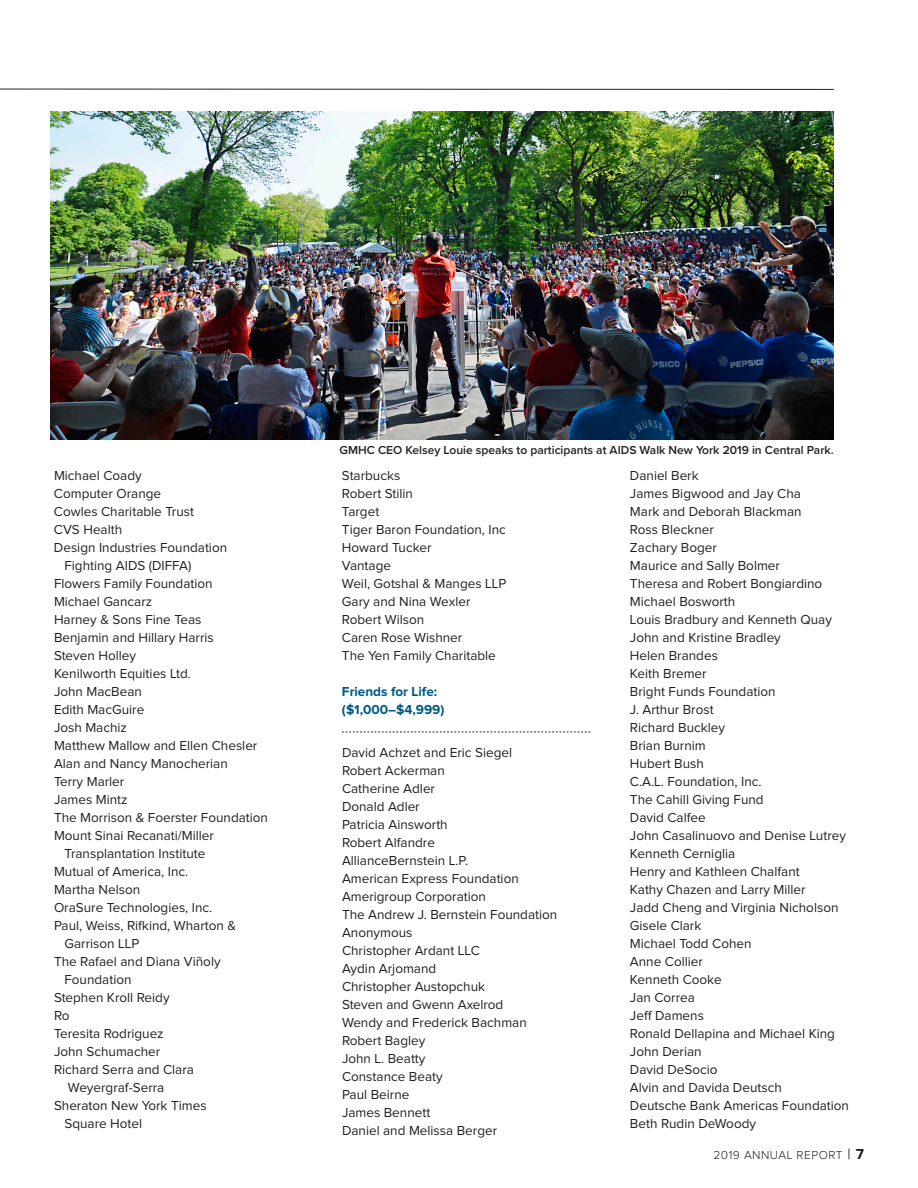
<style>
.page{position:relative;width:918px;height:1188px;background:#fff}
.page>*{position:absolute;margin:0;border:0;box-sizing:border-box;transform-origin:0 0}
.IMO-10pt{font:13.5px/18px "Proxima Nova";color:#231f20}
.IMO-10pt-2{font:700 13.5px/18px "Proxima Nova";color:#005983}
.IMO-10pt-3{font:600 12px "Proxima Nova";color:#231f20}
.t1{font:300 12px "Proxima Nova";letter-spacing:.04em;color:#231f20}
.s1{font-weight:400;font-size:15px}
.s2{font-weight:700;font-size:15px}
</style>
<div class="page">
<img style="left:51px;top:111px;width:783px;height:329px">
<svg style="left:342px;top:732px;width:248px;height:1px"></svg>
<svg style="left:0;top:88px;width:834px;height:2px;background:#908e8e"></svg>
<p class="IMO-10pt" style="left:54px;top:467px;width:89px">Michael Coady</p>
<p class="IMO-10pt" style="left:54px;top:485px;width:109px">Computer Orange</p>
<p class="IMO-10pt" style="left:54px;top:503px;width:142px">Cowles Charitable Trust</p>
<p class="IMO-10pt" style="left:54px;top:521px;width:70px">CVS Health</p>
<p class="IMO-10pt" style="left:54px;top:539px;width:175px">Design Industries Foundation</p>
<p class="IMO-10pt" style="left:64px;top:557px;width:129px">Fighting AIDS (DIFFA)</p>
<p class="IMO-10pt" style="left:54px;top:575px;width:160px">Flowers Family Foundation</p>
<p class="IMO-10pt" style="left:54px;top:593px;width:100px">Michael Gancarz</p>
<p class="IMO-10pt" style="left:54px;top:611px;width:149px">Harney &amp; Sons Fine Teas</p>
<p class="IMO-10pt" style="left:54px;top:629px;width:161px">Benjamin and Hillary Harris</p>
<p class="IMO-10pt" style="left:54px;top:647px;width:84px">Steven Holley</p>
<p class="IMO-10pt" style="left:54px;top:665px;width:139px">Kenilworth Equities Ltd.</p>
<p class="IMO-10pt" style="left:54px;top:683px;width:89px">John MacBean</p>
<p class="IMO-10pt" style="left:54px;top:701px;width:92px">Edith MacGuire</p>
<p class="IMO-10pt" style="left:54px;top:719px;width:74px">Josh Machiz</p>
<p class="IMO-10pt" style="left:54px;top:737px;width:205px">Matthew Mallow and Ellen Chesler</p>
<p class="IMO-10pt" style="left:54px;top:755px;width:175px">Alan and Nancy Manocherian</p>
<p class="IMO-10pt" style="left:54px;top:773px;width:72px">Terry Marler</p>
<p class="IMO-10pt" style="left:54px;top:791px;width:75px">James Mintz</p>
<p class="IMO-10pt" style="left:54px;top:809px;width:216px">The Morrison &amp; Foerster Foundation</p>
<p class="IMO-10pt" style="left:54px;top:827px;width:161px">Mount Sinai Recanati/Miller</p>
<p class="IMO-10pt" style="left:64px;top:845px;width:142px">Transplantation Institute</p>
<p class="IMO-10pt" style="left:54px;top:863px;width:136px">Mutual of America, Inc.</p>
<p class="IMO-10pt" style="left:54px;top:881px;width:88px">Martha Nelson</p>
<p class="IMO-10pt" style="left:54px;top:899px;width:160px">OraSure Technologies, Inc.</p>
<p class="IMO-10pt" style="left:54px;top:917px;width:184px">Paul, Weiss, Rifkind, Wharton &amp;</p>
<p class="IMO-10pt" style="left:64px;top:935px;width:76px">Garrison LLP</p>
<p class="IMO-10pt" style="left:54px;top:953px;width:168px">The Rafael and Diana Viñoly</p>
<p class="IMO-10pt" style="left:64px;top:971px;width:69px">Foundation</p>
<p class="IMO-10pt" style="left:54px;top:989px;width:117px">Stephen Kroll Reidy</p>
<p class="IMO-10pt" style="left:54px;top:1007px;width:17px">Ro</p>
<p class="IMO-10pt" style="left:54px;top:1025px;width:111px">Teresita Rodriguez</p>
<p class="IMO-10pt" style="left:54px;top:1043px;width:108px">John Schumacher</p>
<p class="IMO-10pt" style="left:54px;top:1061px;width:142px">Richard Serra and Clara</p>
<p class="IMO-10pt" style="left:68px;top:1079px;width:98px">Weyergraf-Serra</p>
<p class="IMO-10pt" style="left:54px;top:1097px;width:154px">Sheraton New York Times</p>
<p class="IMO-10pt" style="left:64px;top:1115px;width:79px">Square Hotel</p>
<p class="IMO-10pt-3" style="left:339px;top:441px;width:496px">GMHC CEO Kelsey Louie speaks to participants at AIDS Walk New York 2019 in Central Park.</p>
<p class="IMO-10pt" style="left:342px;top:467px;width:166px">Starbucks<br>Robert Stilin<br>Target<br>Tiger Baron Foundation, Inc<br>Howard Tucker<br>Vantage<br>Weil, Gotshal &amp; Manges LLP<br>Gary and Nina Wexler<br>Robert Wilson<br>Caren Rose Wishner</p>
<p class="IMO-10pt" style="left:342px;top:647px;width:155px">The Yen Family Charitable</p>
<p class="IMO-10pt-2" style="left:342px;top:683px;width:104px">Friends for Life: ($1,000–$4,999)</p>
<p class="IMO-10pt" style="left:342px;top:744px;width:172px">David Achzet and Eric Siegel</p>
<p class="IMO-10pt" style="left:342px;top:762px;width:104px">Robert Ackerman</p>
<p class="IMO-10pt" style="left:342px;top:780px;width:95px">Catherine Adler</p>
<p class="IMO-10pt" style="left:342px;top:798px;width:79px">Donald Adler</p>
<p class="IMO-10pt" style="left:342px;top:816px;width:107px">Patricia Ainsworth</p>
<p class="IMO-10pt" style="left:342px;top:834px;width:94px">Robert Alfandre</p>
<p class="IMO-10pt" style="left:342px;top:852px;width:128px">AllianceBernstein L.P.</p>
<p class="IMO-10pt" style="left:342px;top:870px;width:178px">American Express Foundation</p>
<p class="IMO-10pt" style="left:342px;top:888px;width:145px">Amerigroup Corporation</p>
<p class="IMO-10pt" style="left:342px;top:906px;width:217px">The Andrew J. Bernstein Foundation</p>
<p class="IMO-10pt" style="left:342px;top:924px;width:72px">Anonymous</p>
<p class="IMO-10pt" style="left:342px;top:942px;width:139px">Christopher Ardant LLC</p>
<p class="IMO-10pt" style="left:342px;top:960px;width:96px">Aydin Arjomand</p>
<p class="IMO-10pt" style="left:342px;top:978px;width:145px">Christopher Austopchuk</p>
<p class="IMO-10pt" style="left:342px;top:996px;width:163px">Steven and Gwenn Axelrod</p>
<p class="IMO-10pt" style="left:342px;top:1014px;width:186px">Wendy and Frederick Bachman</p>
<p class="IMO-10pt" style="left:342px;top:1032px;width:85px">Robert Bagley</p>
<p class="IMO-10pt" style="left:342px;top:1050px;width:85px">John L. Beatty</p>
<p class="IMO-10pt" style="left:342px;top:1068px;width:102px">Constance Beaty</p>
<p class="IMO-10pt" style="left:342px;top:1086px;width:69px">Paul Beirne</p>
<p class="IMO-10pt" style="left:342px;top:1104px;width:90px">James Bennett</p>
<p class="IMO-10pt" style="left:342px;top:1122px;width:157px">Daniel and Melissa Berger</p>
<p class="IMO-10pt" style="left:630px;top:467px;width:70px">Daniel Berk</p>
<p class="IMO-10pt" style="left:630px;top:485px;width:172px">James Bigwood and Jay Cha</p>
<p class="IMO-10pt" style="left:630px;top:503px;width:173px">Mark and Deborah Blackman</p>
<p class="IMO-10pt" style="left:630px;top:521px;width:85px">Ross Bleckner</p>
<p class="IMO-10pt" style="left:630px;top:539px;width:88px">Zachary Boger</p>
<p class="IMO-10pt" style="left:630px;top:557px;width:152px">Maurice and Sally Bolmer</p>
<p class="IMO-10pt" style="left:630px;top:575px;width:194px">Theresa and Robert Bongiardino</p>
<p class="IMO-10pt" style="left:630px;top:593px;width:107px">Michael Bosworth</p>
<p class="IMO-10pt" style="left:630px;top:611px;width:203px">Louis Bradbury and Kenneth Quay</p>
<p class="IMO-10pt" style="left:630px;top:629px;width:152px">John and Kristine Bradley</p>
<p class="IMO-10pt" style="left:630px;top:647px;width:89px">Helen Brandes</p>
<p class="IMO-10pt" style="left:630px;top:665px;width:78px">Keith Bremer</p>
<p class="IMO-10pt" style="left:630px;top:683px;width:147px">Bright Funds Foundation</p>
<p class="IMO-10pt" style="left:630px;top:701px;width:85px">J. Arthur Brost</p>
<p class="IMO-10pt" style="left:630px;top:719px;width:97px">Richard Buckley</p>
<p class="IMO-10pt" style="left:630px;top:737px;width:77px">Brian Burnim</p>
<p class="IMO-10pt" style="left:630px;top:755px;width:75px">Hubert Bush</p>
<p class="IMO-10pt" style="left:630px;top:773px;width:133px">C.A.L. Foundation, Inc.</p>
<p class="IMO-10pt" style="left:630px;top:791px;width:135px">The Cahill Giving Fund</p>
<p class="IMO-10pt" style="left:630px;top:809px;width:77px">David Calfee</p>
<p class="IMO-10pt" style="left:630px;top:827px;width:218px">John Casalinuovo and Denise Lutrey</p>
<p class="IMO-10pt" style="left:630px;top:845px;width:107px">Kenneth Cerniglia</p>
<p class="IMO-10pt" style="left:630px;top:863px;width:171px">Henry and Kathleen Chalfant</p>
<p class="IMO-10pt" style="left:630px;top:881px;width:177px">Kathy Chazen and Larry Miller</p>
<p class="IMO-10pt" style="left:630px;top:899px;width:210px">Jadd Cheng and Virginia Nicholson</p>
<p class="IMO-10pt" style="left:630px;top:917px;width:73px">Gisele Clark</p>
<p class="IMO-10pt" style="left:630px;top:935px;width:123px">Michael Todd Cohen</p>
<p class="IMO-10pt" style="left:630px;top:953px;width:74px">Anne Collier</p>
<p class="IMO-10pt" style="left:630px;top:971px;width:93px">Kenneth Cooke</p>
<p class="IMO-10pt" style="left:630px;top:989px;width:66px">Jan Correa</p>
<p class="IMO-10pt" style="left:630px;top:1007px;width:75px">Jeff Damens</p>
<p class="IMO-10pt" style="left:630px;top:1025px;width:207px">Ronald Dellapina and Michael King</p>
<p class="IMO-10pt" style="left:630px;top:1043px;width:73px">John Derian</p>
<p class="IMO-10pt" style="left:630px;top:1061px;width:89px">David DeSocio</p>
<p class="IMO-10pt" style="left:630px;top:1079px;width:153px">Alvin and Davida Deutsch</p>
<p class="IMO-10pt" style="left:630px;top:1097px;width:221px">Deutsche Bank Americas Foundation</p>
<p class="IMO-10pt" style="left:630px;top:1115px;width:128px">Beth Rudin DeWoody</p>
<p class="t1" style="left:714px;top:1149px;width:152px">2019 ANNUAL REPORT <span class="s1">|</span> <span class="s2">7</span></p>
</div>
